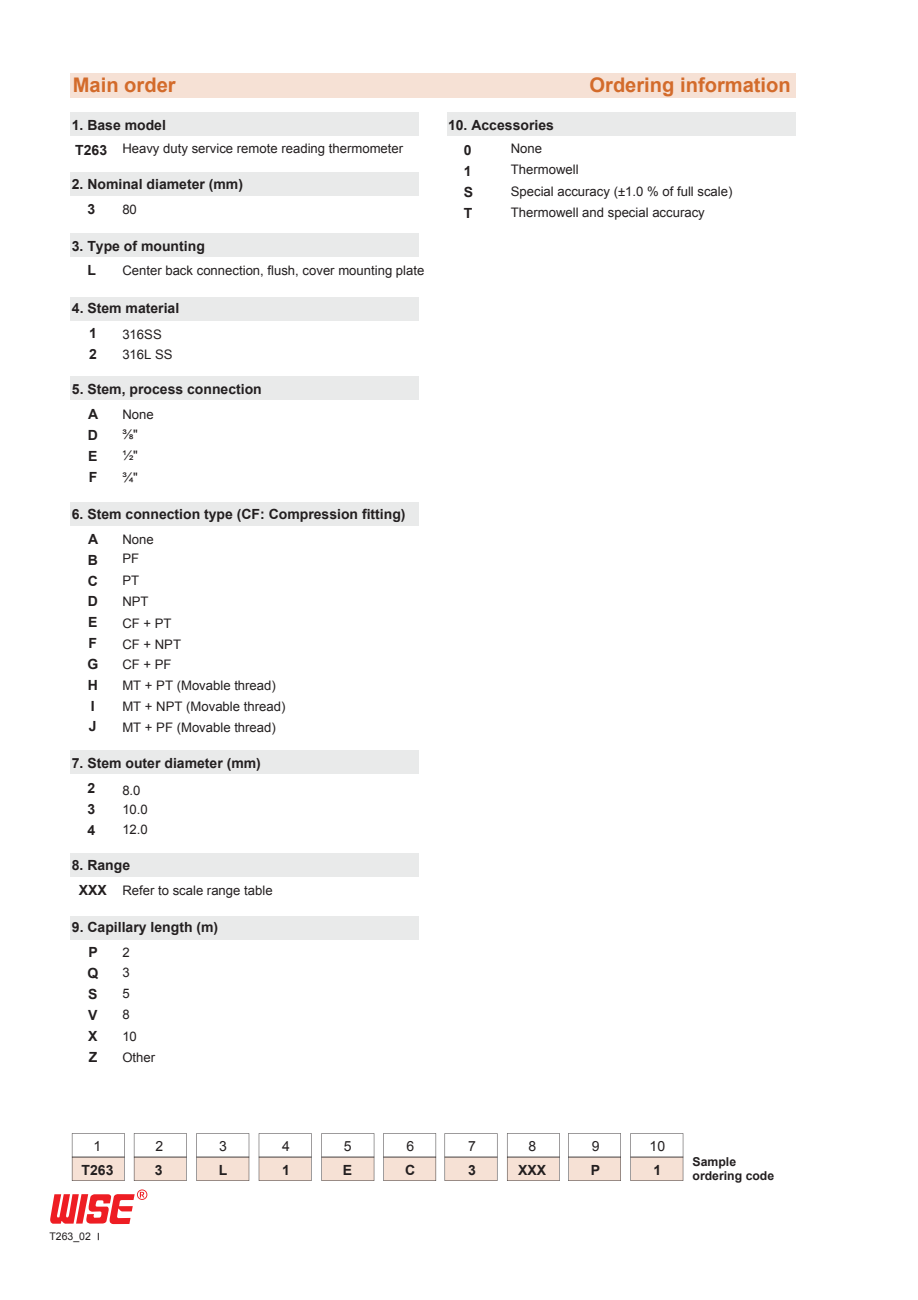
<style>
.page{position:relative;width:918px;height:1300px;background:#fff}
.page>*{position:absolute;margin:0;border:0;box-sizing:border-box;transform-origin:0 0}
.t1{font:700 20.12px "Arial";color:#d36b2b}
.t2{font:700 14px/20.8px "Arial";color:#231f20}
.t3{font:14px "Arial";color:#231f20}
.t4{font:13.12px/20.8px "Arial";color:#231f20}
.t5{font:700 12.25px/14.7px "Arial";color:#231f20}
.t6{font:10.5px "Arial";color:#231f20}
</style>
<div class="page">
<svg style="left:50px;top:1189px;width:97px;height:35px"></svg>
<div style="left:71px;top:112px;width:348px;height:24px;background:#e9eaea"></div>
<div style="left:447px;top:112px;width:349px;height:24px;background:#e9eaea"></div>
<div style="left:71px;top:172px;width:348px;height:24px;background:#e9eaea"></div>
<div style="left:71px;top:233px;width:348px;height:24px;background:#e9eaea"></div>
<div style="left:71px;top:297px;width:348px;height:24px;background:#e9eaea"></div>
<div style="left:71px;top:377px;width:348px;height:23px;background:#e9eaea"></div>
<div style="left:71px;top:502px;width:348px;height:24px;background:#e9eaea"></div>
<div style="left:71px;top:750px;width:348px;height:23px;background:#e9eaea"></div>
<div style="left:71px;top:853px;width:348px;height:24px;background:#e9eaea"></div>
<div style="left:71px;top:916px;width:348px;height:24px;background:#e9eaea"></div>
<div style="left:71px;top:73px;width:725px;height:24px;background:#f6e1d5"></div>
<svg style="left:72px;top:1133px;width:53px;height:48px"></svg>
<svg style="left:134px;top:1133px;width:53px;height:48px"></svg>
<svg style="left:196px;top:1133px;width:53px;height:48px"></svg>
<svg style="left:259px;top:1133px;width:52px;height:48px"></svg>
<svg style="left:321px;top:1133px;width:53px;height:48px"></svg>
<svg style="left:383px;top:1133px;width:53px;height:48px"></svg>
<svg style="left:444px;top:1133px;width:53px;height:48px"></svg>
<svg style="left:507px;top:1133px;width:53px;height:48px"></svg>
<svg style="left:568px;top:1133px;width:53px;height:48px"></svg>
<svg style="left:630px;top:1133px;width:53px;height:48px"></svg>
<h1 class="t1" style="left:73px;top:72px;width:104px">Main order</h1>
<h1 class="t1" style="left:589px;top:72px;width:203px">Ordering information</h1>
<p class="t2" style="left:72px;top:113px;width:96px;line-height:25.2px">1. Base model<br>T263</p>
<p class="t4" style="left:122px;top:138px;width:282px">Heavy duty service remote reading thermometer</p>
<p class="t2" style="left:88px;top:173px;width:157px;line-height:24.2px;text-indent:-16px">2. Nominal diameter (mm)<br>3</p>
<p class="t4" style="left:122px;top:199px;width:16px">80</p>
<p class="t2" style="left:88px;top:235px;width:119px;line-height:24.2px;text-indent:-16px">3. Type of mounting<br>L</p>
<p class="t4" style="left:122px;top:261px;width:304px">Center back connection, flush, cover mounting plate</p>
<p class="t2" style="left:89px;top:295px;width:92px;line-height:25.2px;text-indent:-17px">4. Stem material<br>1</p>
<p class="t2" style="left:89px;top:344px;width:9px">2</p>
<p class="t4" style="left:122px;top:324px;width:41px">316SS</p>
<p class="t4" style="left:122px;top:344px;width:52px">316L SS</p>
<p class="t2" style="left:88px;top:377px;width:175px;line-height:25.2px;text-indent:-16px">5. Stem, process connection<br>A</p>
<p class="t2" style="left:88px;top:425px;width:12px;text-align:justify">D E F</p>
<p class="t4" style="left:122px;top:404px;width:33px;line-height:20.1px">None ⅜"</p>
<p class="t4" style="left:122px;top:467px;width:17px">¾"</p>
<p class="t4" style="left:122px;top:445px;width:17px">½"</p>
<p class="t2" style="left:72px;top:504px;width:335px">6. Stem connection type (CF: Compression fitting)</p>
<p class="t2" style="left:87px;top:529px;width:12px">A<br>B<br>C<br>D<br>E<br>F<br>G<br>H<br>I<br>J</p>
<p class="t4" style="left:122px;top:529px;width:33px">None</p>
<p class="t4" style="left:122px;top:570px;width:18px">PT</p>
<p class="t4" style="left:122px;top:548px;width:18px">PF</p>
<p class="t4" style="left:122px;top:591px;width:28px">NPT</p>
<p class="t4" style="left:122px;top:613px;width:51px">CF + PT</p>
<p class="t4" style="left:122px;top:633px;width:165px">CF + NPT<br>CF + PF<br>MT + PT (Movable thread)<br>MT + NPT (Movable thread)<br>MT + PF (Movable thread)</p>
<p class="t2" style="left:88px;top:751px;width:175px;line-height:25.2px;text-indent:-16px">7. Stem outer diameter (mm)<br>2</p>
<p class="t2" style="left:88px;top:799px;width:9px">3<br>4</p>
<p class="t4" style="left:122px;top:780px;width:20px">8.0</p>
<p class="t4" style="left:122px;top:819px;width:27px">12.0</p>
<p class="t4" style="left:122px;top:799px;width:27px">10.0</p>
<p class="t2" style="left:79px;top:853px;width:53px;line-height:25.2px;text-indent:-7px">8. Range<br>XXX</p>
<p class="t4" style="left:122px;top:880px;width:152px">Refer to scale range table</p>
<p class="t2" style="left:72px;top:917px;width:148px">9. Capillary length (m)</p>
<p class="t2" style="left:87px;top:942px;width:12px;text-align:justify">P Q S V X Z</p>
<p class="t4" style="left:122px;top:942px;width:9px">2</p>
<p class="t4" style="left:122px;top:983px;width:9px">5</p>
<p class="t4" style="left:122px;top:962px;width:9px">3</p>
<p class="t4" style="left:122px;top:1004px;width:9px">8</p>
<p class="t4" style="left:122px;top:1026px;width:16px">10</p>
<p class="t4" style="left:122px;top:1047px;width:34px">Other</p>
<p class="t2" style="left:464px;top:113px;width:92px;line-height:25.2px;text-indent:-16px">10. Accessories<br>0</p>
<p class="t2" style="left:464px;top:161px;width:11px;text-align:justify">1<br>S T</p>
<p class="t4" style="left:511px;top:138px;width:33px">None</p>
<p class="t4" style="left:511px;top:181px;width:223px">Special accuracy (±1.0 % of full scale)<br>Thermowell and special accuracy</p>
<p class="t4" style="left:511px;top:159px;width:69px">Thermowell</p>
<p class="t3" style="left:94px;top:1136px;width:9px">1</p>
<p class="t3" style="left:155px;top:1136px;width:9px">2</p>
<p class="t3" style="left:219px;top:1136px;width:9px">3</p>
<p class="t3" style="left:282px;top:1136px;width:9px">4</p>
<p class="t3" style="left:344px;top:1136px;width:9px">5</p>
<p class="t3" style="left:406px;top:1136px;width:9px">6</p>
<p class="t3" style="left:468px;top:1136px;width:9px">7</p>
<p class="t3" style="left:528px;top:1136px;width:9px">8</p>
<p class="t2" style="left:155px;top:1160px;width:9px">3</p>
<p class="t2" style="left:219px;top:1160px;width:10px">L</p>
<p class="t2" style="left:282px;top:1160px;width:9px">1</p>
<p class="t2" style="left:343px;top:1160px;width:11px">E</p>
<p class="t2" style="left:405px;top:1160px;width:12px">C</p>
<p class="t2" style="left:468px;top:1160px;width:9px">3</p>
<p class="t2" style="left:518px;top:1160px;width:30px">XXX</p>
<p class="t2" style="left:82px;top:1160px;width:33px">T263</p>
<p class="t6" style="left:50px;top:1229px;width:43px">T263_02</p>
<p class="t3" style="left:592px;top:1136px;width:9px">9</p>
<p class="t3" style="left:649px;top:1136px;width:17px">10</p>
<p class="t2" style="left:591px;top:1160px;width:11px">P</p>
<p class="t2" style="left:653px;top:1160px;width:9px">1</p>
<p class="t5" style="left:692px;top:1154px;width:83px">Sample ordering code</p>
</div>
